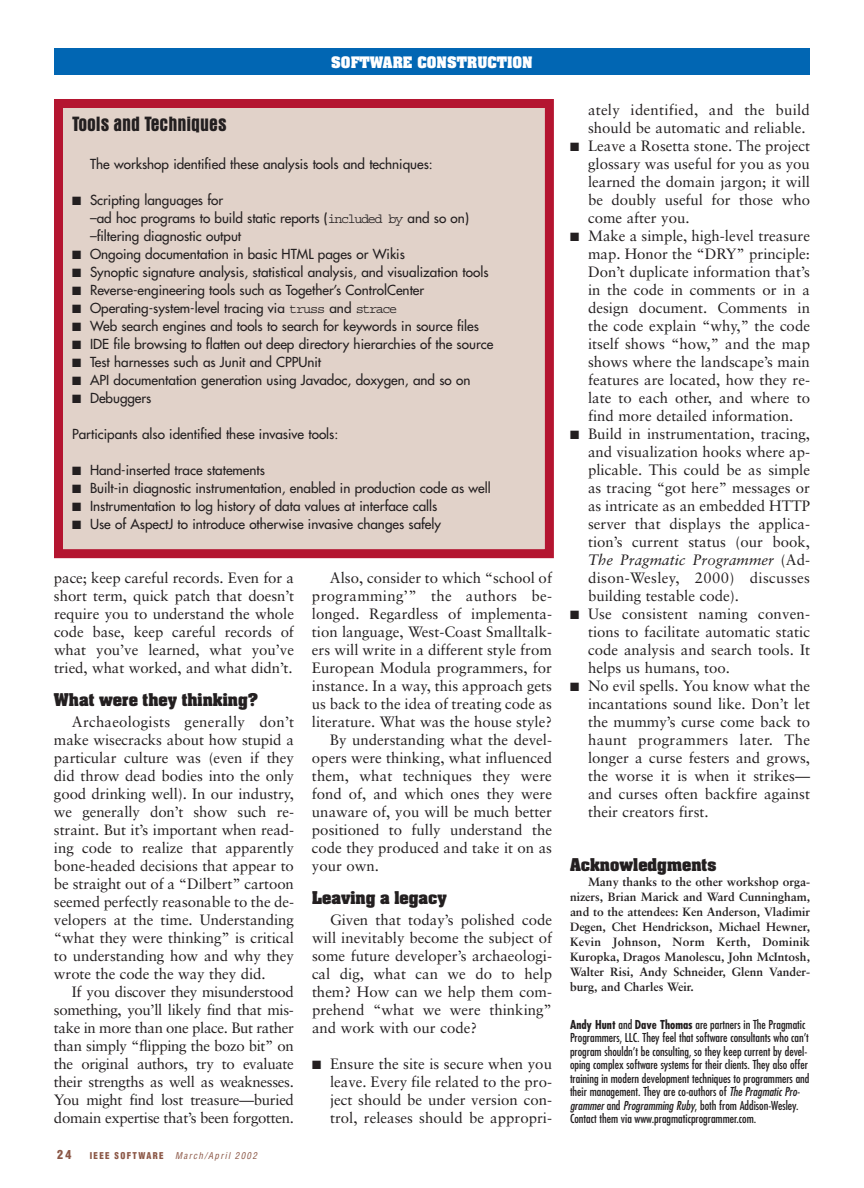
<style>
.page{position:relative;width:864px;height:1188px;background:#fff}
.page>*{position:absolute;margin:0;border:0;box-sizing:border-box;transform-origin:0 0}
.t1{font:700 condensed 21px "Aurora BT";color:#231f20}
.t2{font:15px/18px "Sabon";color:#231f20;text-align:justify}
.t3{font:700 15px "Aachen";color:#231f20}
.t4{font:15px "Sabon";letter-spacing:.02em;color:#231f20}
.t5{font:13.5px/18px "Futura";color:#231f20}
.t6{font:700 13.5px "Aachen";color:#fff}
.t7{font:900 condensed 12.3px "Helvetica";color:#8b5746}
.t8{font:condensed 12px/13.5px "Futura";color:#231f20}
.t9{font:700 12px/15px "Sabon";color:#231f20;text-align:justify}
.t10{font:italic condensed 9.15px "Helvetica";letter-spacing:.15em;color:#8b5746}
.t11{font:900 condensed 9.15px "Helvetica";letter-spacing:.15em;color:#8b5746}
.s1{font-family:"Courier"}
.s2{font-style:italic}
.s3{font-weight:700}
</style>
<div class="page">
<div style="left:54px;top:48px;width:756px;height:26px;background:#0166b3"></div>
<div style="left:58px;top:104px;width:491px;height:450px;background:#e1d2c9"></div>
<div style="left:54px;top:99px;width:500px;height:459px;border:9px solid #b41530"></div>
<p class="t6" style="left:331px;top:57px;width:203px">SOFTWARE CONSTRUCTION</p>
<h1 class="t1" style="left:72px;top:116px;width:156px">Tools and Techniques</h1>
<p class="t5" style="left:90px;top:156px;width:344px">The workshop identified these analysis tools and techniques:</p>
<p class="t5" style="left:90px;top:192px;width:380px;text-indent:-18px">■ Scripting languages for<br>–ad hoc programs to build static reports (<span class="s1">included by</span> and so on) –filtering diagnostic output</p>
<p class="t5" style="left:72px;top:246px;width:334px">■ Ongoing documentation in basic HTML pages or Wikis</p>
<p class="t5" style="left:72px;top:264px;width:418px">■ Synoptic signature analysis, statistical analysis, and visualization tools</p>
<p class="t5" style="left:72px;top:282px;width:354px">■ Reverse-engineering tools such as Together’s ControlCenter</p>
<p class="t5" style="left:72px;top:300px;width:327px">■ Operating-system-level tracing via <span class="s1">truss</span> and <span class="s1">strace</span></p>
<p class="t5" style="left:72px;top:318px;width:408px">■ Web search engines and tools to search for keywords in source files</p>
<p class="t5" style="left:72px;top:336px;width:423px">■ IDE file browsing to flatten out deep directory hierarchies of the source</p>
<p class="t5" style="left:72px;top:354px;width:251px">■ Test harnesses such as Junit and CPPUnit</p>
<p class="t5" style="left:72px;top:372px;width:400px">■ API documentation generation using Javadoc, doxygen, and so on</p>
<p class="t5" style="left:72px;top:390px;width:81px">■ Debuggers</p>
<p class="t5" style="left:72px;top:426px;width:268px">Participants also identified these invasive tools:</p>
<p class="t5" style="left:72px;top:462px;width:195px">■ Hand-inserted trace statements</p>
<p class="t5" style="left:72px;top:480px;width:420px">■ Built-in diagnostic instrumentation, enabled in production code as well</p>
<p class="t5" style="left:72px;top:498px;width:367px">■ Instrumentation to log history of data values at interface calls</p>
<p class="t5" style="left:72px;top:516px;width:371px">■ Use of AspectJ to introduce otherwise invasive changes safely</p>
<p class="t2" style="left:54px;top:570px;width:242px">pace; keep careful records. Even for a short term, quick patch that doesn’t require you to understand the whole code base, keep careful records of what you’ve learned, what you’ve tried, what worked, and what didn’t.</p>
<p class="t3" style="left:54px;top:693px;width:206px">What were they thinking?</p>
<p class="t2" style="left:54px;top:714px;width:242px;text-indent:18px">Archaeologists generally don’t make wisecracks about how stupid a particular culture was (even if they did throw dead bodies into the only good drinking well). In our industry, we generally don’t show such re&shy;straint. But it’s important when read&shy;ing code to realize that apparently bone-headed decisions that appear to be straight out of a “Dilbert” cartoon seemed perfectly reasonable to the de&shy;velopers at the time. Understanding “what they were thinking” is critical to understanding how and why they wrote the code the way they did.</p>
<p class="t2" style="left:54px;top:984px;width:242px;text-indent:18px">If you discover they misunderstood something, you’ll likely find that mis&shy;take in more than one place. But rather than simply “flipping the bozo bit” on the original authors, try to evaluate their strengths as well as weaknesses.<br>You might find lost treasure—buried domain expertise that’s been forgotten.</p>
<p class="t7" style="left:57px;top:1150px;width:16px">24</p>
<p class="t11" style="left:90px;top:1152px;width:76px">IEEE SOFTWARE</p>
<p class="t10" style="left:175px;top:1152px;width:83px">March/April 2002</p>
<p class="t2" style="left:330px;top:570px;width:224px">Also, consider to which “school of</p>
<p class="t4" style="left:312px;top:590px;width:242px">programming’” the authors be-</p>
<p class="t2" style="left:312px;top:606px;width:242px">longed. Regardless of implementa-</p>
<p class="t2" style="left:312px;top:624px;width:242px">tion language, West-Coast Smalltalk-</p>
<p class="t2" style="left:312px;top:642px;width:241px">ers will write in a different style from</p>
<p class="t2" style="left:312px;top:660px;width:242px">European Modula programmers, for</p>
<p class="t2" style="left:312px;top:678px;width:242px">instance. In a way, this approach gets</p>
<p class="t2" style="left:312px;top:696px;width:242px">us back to the idea of treating code as</p>
<p class="t2" style="left:312px;top:714px;width:242px">literature. What was the house style?</p>
<p class="t2" style="left:330px;top:732px;width:224px">By understanding what the devel-</p>
<p class="t2" style="left:312px;top:750px;width:242px">opers were thinking, what influenced</p>
<p class="t2" style="left:312px;top:768px;width:241px">them, what techniques they were</p>
<p class="t2" style="left:312px;top:786px;width:242px">fond of, and which ones they were</p>
<p class="t2" style="left:312px;top:804px;width:241px">unaware of, you will be much better</p>
<p class="t2" style="left:312px;top:822px;width:242px">positioned to fully understand the</p>
<p class="t2" style="left:312px;top:840px;width:242px">code they produced and take it on as</p>
<p class="t2" style="left:312px;top:858px;width:69px">your own.</p>
<p class="t3" style="left:312px;top:891px;width:136px">Leaving a legacy</p>
<p class="t2" style="left:312px;top:912px;width:242px;text-indent:18px">Given that today’s polished code will inevitably become the subject of some future developer’s archaeologi&shy;cal dig, what can we do to help them? How can we help them com&shy;prehend “what we were thinking” and work with our code?</p>
<p class="t2" style="left:330px;top:1056px;width:223px;text-indent:-18px">■ Ensure the site is secure when you leave. Every file related to the pro&shy;ject should be under version con&shy;trol, releases should be appropri-</p>
<p class="t2" style="left:588px;top:102px;width:223px">ately identified, and the build should be automatic and reliable.</p>
<p class="t2" style="left:588px;top:138px;width:223px;text-indent:-18px">■ Leave a Rosetta stone. The project glossary was useful for you as you learned the domain jargon; it will be doubly useful for those who come after you.</p>
<p class="t2" style="left:588px;top:228px;width:223px;text-indent:-18px">■ Make a simple, high-level treasure map. Honor the “DRY” principle:<br>Don’t duplicate information that’s in the code in comments or in a design document. Comments in the code explain “why,” the code itself shows “how,” and the map shows where the landscape’s main features are located, how they re&shy;late to each other, and where to find more detailed information.</p>
<p class="t2" style="left:588px;top:426px;width:223px;text-indent:-18px">■ Build in instrumentation, tracing, and visualization hooks where ap&shy;plicable. This could be as simple as tracing “got here” messages or as intricate as an embedded HTTP server that displays the applica&shy;tion’s current status (our book, <span class="s2">The Pragmatic Programmer</span> (Ad&shy;dison-Wesley, 2000) discusses building testable code).</p>
<p class="t2" style="left:588px;top:606px;width:223px;text-indent:-18px">■ Use consistent naming conven&shy;tions to facilitate automatic static code analysis and search tools. It helps us humans, too.</p>
<p class="t2" style="left:588px;top:678px;width:223px;text-indent:-18px">■ No evil spells. You know what the incantations sound like. Don’t let the mummy’s curse come back to haunt programmers later. The longer a curse festers and grows, the worse it is when it strikes— and curses often backfire against their creators first.</p>
<p class="t3" style="left:570px;top:858px;width:148px">Acknowledgments</p>
<p class="t9" style="left:570px;top:876px;width:242px;text-indent:18px">Many thanks to the other workshop orga&shy;nizers, Brian Marick and Ward Cunningham, and to the attendees: Ken Anderson, Vladimir Degen, Chet Hendrickson, Michael Hewner, Kevin Johnson, Norm Kerth, Dominik Kuropka, Dragos Manolescu, John McIntosh, Walter Risi, Andy Schneider, Glenn Vander&shy;burg, and Charles Weir.</p>
<p class="t8" style="left:570px;top:1018px;width:241px"><span class="s3">Andy Hunt</span> and <span class="s3">Dave Thomas</span> are partners in The Pragmatic Programmers, LLC. They feel that software consultants who can’t program shouldn’t be consulting, so they keep current by devel&shy;oping complex software systems for their clients. They also offer training in modern development techniques to programmers and their management. They are co-authors of <span class="s2">The Pragmatic Pro&shy;grammer</span> and <span class="s2">Programming Ruby</span>, both from Addison-Wesley.<br>Contact them via www.pragmaticprogrammer.com.</p>
</div>
